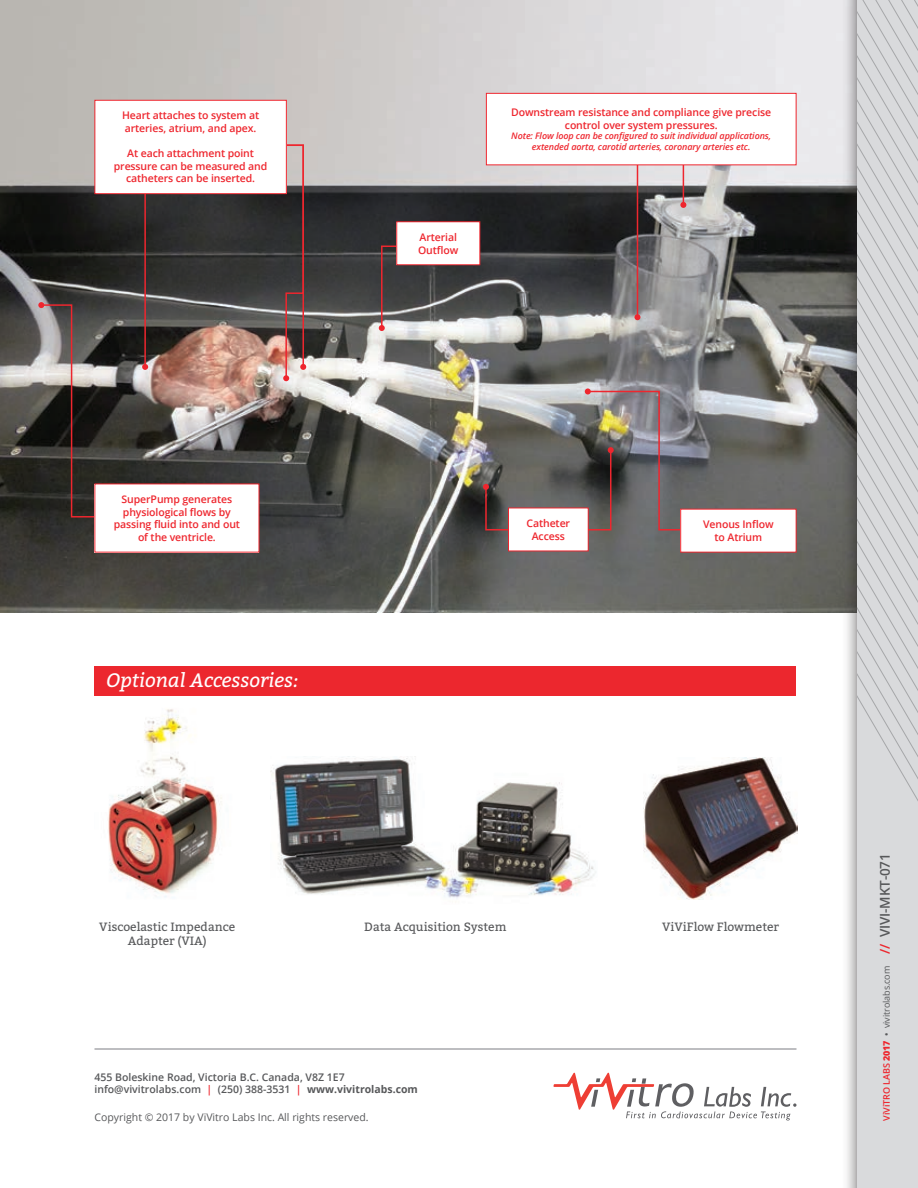
<style>
.page{position:relative;width:918px;height:1188px;background:#fff}
.page>*{position:absolute;margin:0;border:0;box-sizing:border-box;transform-origin:0 0}
.Product_-_Intro_Deck{font:italic 19.5px "Bitter";color:#fff}
.t1{font:600 13.5px "Open Sans";letter-spacing:-.01em;color:#57585a}
.Main_Spread_Page_Fla{font:12px/14.4px "Bitter";color:#57585a;text-align:center}
.Photo_Call_outs{font:600 10.5px/12.6px "Open Sans";letter-spacing:-.01em;color:#ee262e;text-align:center}
.t2{font:600 10.5px/12.6px "Open Sans";color:#57585a}
.t3{font:10.5px "Open Sans";color:#57585a}
.Photo_Call_outs-2{font:italic 600 9px/10.8px "Open Sans";letter-spacing:-.01em;color:#ee262e;text-align:center}
.t4{font:9px "Open Sans";letter-spacing:-.01em;color:#57585a}
.s1{color:#ee262e}
.s2{font-weight:700}
.s3{color:#ec272e}
.s4{font-weight:600;color:#ee262e}
.s5{font-weight:800;color:#ee262e}
.s6{font-weight:600}
</style>
<div class="page">
<img style="left:0;top:0;width:842px;height:613px">
<div style="left:842px;top:0;width:76px;height:1188px;background:#231f20;opacity:.71"></div>
<div style="left:857px;top:0;width:61px;height:1188px;background:#d9dadc"></div>
<svg style="left:857px;top:0;width:61px;height:801px"></svg>
<svg style="left:554px;top:1073px;width:242px;height:47px"></svg>
<hr style="left:94px;top:1048px;width:702px;height:2px;background:#a8a9ad">
<svg style="left:379px;top:243px;width:67px;height:88px;background:#655e5f"></svg>
<svg style="left:142px;top:194px;width:67px;height:176px;background:#4d413e"></svg>
<svg style="left:38px;top:302px;width:65px;height:218px;background:#534b48"></svg>
<svg style="left:483px;top:484px;width:52px;height:49px;background:#5a4d4c"></svg>
<svg style="left:562px;top:388px;width:128px;height:145px;background:#746b6b"></svg>
<svg style="left:634px;top:165px;width:113px;height:155px;background:#989494"></svg>
<img style="left:108px;top:709px;width:114px;height:188px">
<img style="left:270px;top:758px;width:326px;height:140px">
<div style="left:94px;top:666px;width:702px;height:30px;background:#ec272e"></div>
<img style="left:644px;top:758px;width:153px;height:142px">
<div style="left:397px;top:222px;width:83px;height:43px;background:#fff"></div>
<div style="left:396px;top:221px;width:84px;height:44px;border:1px solid #ee262e"></div>
<div style="left:486px;top:93px;width:310px;height:72px;background:#fff"></div>
<div style="left:486px;top:93px;width:310px;height:72px;border:1px solid #ee262e"></div>
<svg style="left:260px;top:142px;width:46px;height:239px;background:#695857"></svg>
<div style="left:95px;top:100px;width:191px;height:94px;background:#fff"></div>
<div style="left:94px;top:100px;width:193px;height:94px;border:1px solid #ee262e"></div>
<div style="left:95px;top:484px;width:164px;height:68px;background:#fff"></div>
<div style="left:681px;top:509px;width:115px;height:43px;background:#fff"></div>
<div style="left:680px;top:509px;width:116px;height:44px;border:1px solid #ee262e"></div>
<div style="left:509px;top:508px;width:79px;height:43px;background:#fff"></div>
<div style="left:508px;top:508px;width:81px;height:43px;border:1px solid #ee262e"></div>
<p class="Photo_Call_outs" style="left:122px;top:109px;width:139px;text-align:left">Heart attaches to system at arteries, atrium, and apex.</p>
<p class="Photo_Call_outs" style="left:114px;top:147px;width:155px">At each attachment point pressure can be measured and catheters can be inserted.</p>
<p class="Photo_Call_outs" style="left:114px;top:493px;width:128px">SuperPump generates physiological flows by passing fluid into and out of the ventricle.</p>
<p class="Product_-_Intro_Deck" style="left:106px;top:666px;width:194px">Optional Accessories:</p>
<p class="Photo_Call_outs" style="left:418px;top:231px;width:42px;text-align:left">Arterial<br>Outflow</p>
<p class="Photo_Call_outs" style="left:511px;top:106px;width:261px">Downstream resistance and compliance give precise control over system pressures.</p>
<p class="Photo_Call_outs-2" style="left:511px;top:131px;width:261px">Note: Flow loop can be configured to suit individual applications, extended aorta, carotid arteries, coronary arteries etc.</p>
<p class="Photo_Call_outs" style="left:527px;top:517px;width:45px">Catheter<br>Access</p>
<p class="Photo_Call_outs" style="left:703px;top:518px;width:72px">Venous Inflow to Atrium</p>
<p class="Main_Spread_Page_Fla" style="left:99px;top:919px;width:138px">Viscoelastic Impedance<br>Adapter (VIA)</p>
<p class="Main_Spread_Page_Fla" style="left:364px;top:919px;width:144px">Data Acquisition System</p>
<p class="Main_Spread_Page_Fla" style="left:662px;top:919px;width:119px">ViViFlow Flowmeter</p>
<p class="t2" style="left:94px;top:1070px;width:325px">455 Boleskine Road, Victoria B.C. Canada, V8Z 1E7 info@vivitrolabs.com <span class="s1">|</span> (250) 388-3531 <span class="s1">|</span> <span class="s2">www.vivitrolabs.com</span></p>
<p class="t3" style="left:94px;top:1109px;width:276px">Copyright © 2017 by ViVitro Labs Inc. All rights reserved.</p>
<p class="t1" style="left:876px;top:954px;width:103px;rotate:-90deg"><span class="s3">//</span> VIVI-MKT-071</p>
<p class="t4" style="left:880px;top:1120px;width:156px;rotate:-90deg"><span class="s4">ViViTRO LABS</span> <span class="s5">2017</span> <span class="s6">•</span> vivitrolabs.com</p>
</div>
